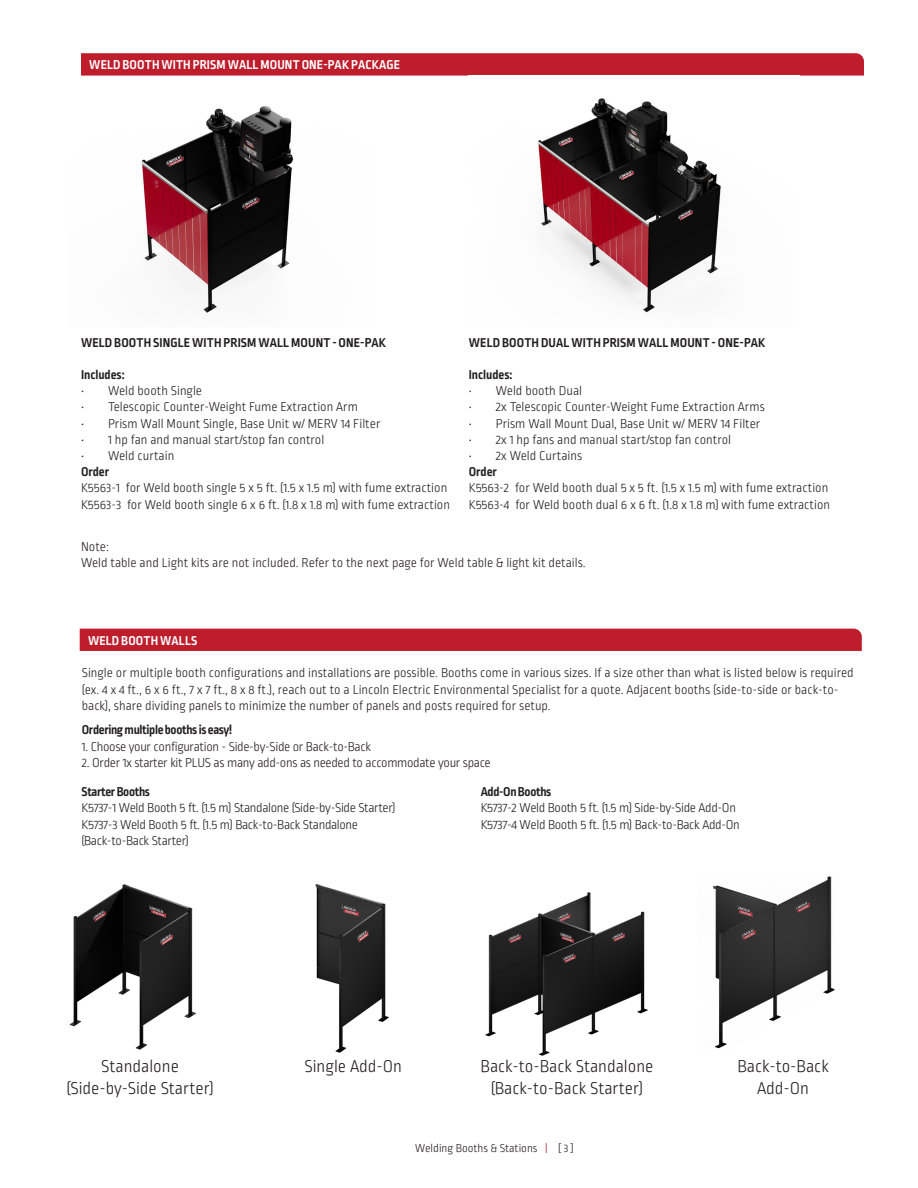
<style>
.page{position:relative;width:918px;height:1188px;background:#fff}
.page>*{position:absolute;margin:0;border:0;box-sizing:border-box;transform-origin:0 0}
.t1{font:300 18px/21.6px "Ropa Sans Pro";color:#231f20;text-align:center}
.Options{font:300 13.5px/16.2px "Ropa Sans Pro";color:#231f20}
.Options-2{font:300 13.5px/16.2px "Ropa Sans Pro";letter-spacing:-.025em;color:#231f20}
.table_heading{font:700 13.5px "Ropa Sans Pro";letter-spacing:.01em;color:#231f20}
.t2{font:700 13.5px "Ropa Sans Pro";letter-spacing:.01em;color:#fff}
.Options-3{font:700 13.5px "Ropa Sans Pro";letter-spacing:-.025em;color:#231f20}
.t3{font:300 12px "Ropa Sans Pro";color:#231f20}
.s1{color:#ab1e2c}
</style>
<div class="page">
<img style="left:485px;top:892px;width:163px;height:164px">
<svg style="left:81px;top:53px;width:783px;height:23px;background:#c02534"></svg>
<img style="left:140px;top:106px;width:154px;height:207px">
<img style="left:537px;top:98px;width:184px;height:215px">
<img style="left:69px;top:884px;width:127px;height:166px">
<img style="left:315px;top:884px;width:74px;height:169px">
<img style="left:713px;top:876px;width:122px;height:173px">
<div style="left:80px;top:629px;width:782px;height:22px;background:#be1d2c"></div>
<p class="t2" style="left:89px;top:57px;width:312px">WELD BOOTH WITH PRISM WALL MOUNT ONE-PAK PACKAGE</p>
<p class="table_heading" style="left:81px;top:334px;width:307px">WELD BOOTH SINGLE WITH PRISM WALL MOUNT - ONE-PAK</p>
<p class="table_heading" style="left:81px;top:367px;width:45px">Includes:</p>
<p class="Options" style="left:81px;top:383px;width:123px">• Weld booth Single</p>
<p class="Options" style="left:81px;top:400px;width:278px">• Telescopic Counter-Weight Fume Extraction Arm</p>
<p class="Options" style="left:81px;top:416px;width:301px">• Prism Wall Mount Single, Base Unit w/ MERV 14 Filter</p>
<p class="Options" style="left:81px;top:432px;width:245px">• 1 hp fan and manual start/stop fan control</p>
<p class="Options" style="left:81px;top:448px;width:95px">• Weld curtain</p>
<p class="table_heading" style="left:81px;top:464px;width:30px">Order</p>
<p class="Options" style="left:81px;top:481px;width:368px">K5563-1 for Weld booth single 5 x 5 ft. (1.5 x 1.5 m) with fume extraction</p>
<p class="Options" style="left:81px;top:497px;width:371px">K5563-3 for Weld booth single 6 x 6 ft. (1.8 x 1.8 m) with fume extraction</p>
<p class="table_heading" style="left:469px;top:334px;width:298px">WELD BOOTH DUAL WITH PRISM WALL MOUNT - ONE-PAK</p>
<p class="table_heading" style="left:469px;top:367px;width:45px">Includes:</p>
<p class="Options" style="left:469px;top:383px;width:115px">• Weld booth Dual</p>
<p class="Options" style="left:469px;top:400px;width:297px">• 2x Telescopic Counter-Weight Fume Extraction Arms</p>
<p class="Options" style="left:469px;top:416px;width:293px">• Prism Wall Mount Dual, Base Unit w/ MERV 14 Filter</p>
<p class="Options" style="left:469px;top:432px;width:264px">• 2x 1 hp fans and manual start/stop fan control</p>
<p class="Options" style="left:469px;top:448px;width:115px">• 2x Weld Curtains</p>
<p class="table_heading" style="left:469px;top:464px;width:30px">Order</p>
<p class="Options" style="left:469px;top:481px;width:361px">K5563-2 for Weld booth dual 5 x 5 ft. (1.5 x 1.5 m) with fume extraction</p>
<p class="Options" style="left:469px;top:497px;width:363px">K5563-4 for Weld booth dual 6 x 6 ft. (1.8 x 1.8 m) with fume extraction</p>
<p class="Options" style="left:81px;top:539px;width:29px">Note:</p>
<p class="Options" style="left:81px;top:555px;width:506px">Weld table and Light kits are not included. Refer to the next page for Weld table &amp; light kit details.</p>
<p class="t2" style="left:88px;top:633px;width:111px">WELD BOOTH WALLS</p>
<p class="Options" style="left:82px;top:666px;width:773px">Single or multiple booth configurations and installations are possible. Booths come in various sizes. If a size other than what is listed below is required (ex. 4 x 4 ft., 6 x 6 ft., 7 x 7 ft., 8 x 8 ft.), reach out to a Lincoln Electric Environmental Specialist for a quote. Adjacent booths (side-to-side or back-to&shy;back), share dividing panels to minimize the number of panels and posts required for setup.</p>
<p class="Options-3" style="left:82px;top:722px;width:152px">Ordering multiple booths is easy!</p>
<p class="Options-2" style="left:82px;top:739px;width:291px">1. Choose your configuration - Side-by-Side or Back-to-Back</p>
<p class="Options-2" style="left:82px;top:755px;width:410px">2. Order 1x starter kit PLUS as many add-ons as needed to accommodate your space</p>
<p class="Options-3" style="left:82px;top:784px;width:70px">Starter Booths</p>
<p class="Options-2" style="left:82px;top:801px;width:316px">K5737-1 Weld Booth 5 ft. (1.5 m) Standalone (Side-by-Side Starter)</p>
<p class="Options-2" style="left:82px;top:817px;width:278px">K5737-3 Weld Booth 5 ft. (1.5 m) Back-to-Back Standalone (Back-to-Back Starter)</p>
<p class="Options-3" style="left:481px;top:784px;width:72px">Add-On Booths</p>
<p class="Options-2" style="left:481px;top:801px;width:257px">K5737-2 Weld Booth 5 ft. (1.5 m) Side-by-Side Add-On</p>
<p class="Options-2" style="left:481px;top:817px;width:261px">K5737-4 Weld Booth 5 ft. (1.5 m) Back-to-Back Add-On</p>
<p class="t1" style="left:67px;top:1057px;width:149px">Standalone (Side-by-Side Starter)</p>
<p class="t1" style="left:305px;top:1057px;width:99px">Single Add-On</p>
<p class="t1" style="left:481px;top:1057px;width:174px">Back-to-Back Standalone (Back-to-Back Starter)</p>
<p class="t1" style="left:737px;top:1057px;width:93px">Back-to-Back<br>Add-On</p>
<p class="t3" style="left:415px;top:1142px;width:160px">Welding Booths &amp; Stations <span class="s1">|</span> [ 3 ]</p>
</div>
